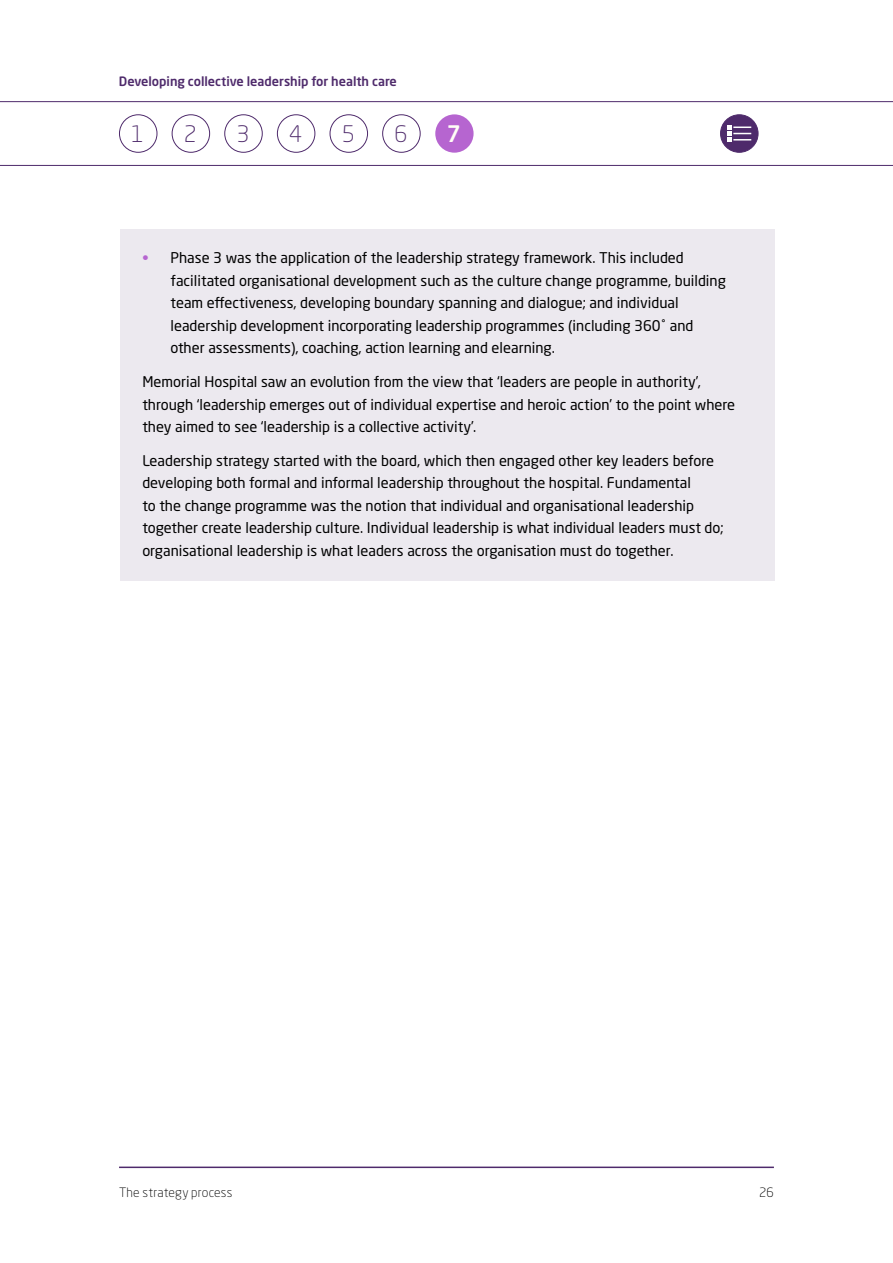
<style>
.page{position:relative;width:893px;height:1263px;background:#fff}
.page>*{position:absolute;margin:0;border:0;box-sizing:border-box;transform-origin:0 0}
.t1{font:300 22.5px "Neo Sans Std";color:#4e2a6b}
.t2{font:500 22.5px "Neo Sans Std";color:#fffef6}
.Box_body{font:14.7px/22.5px "Neo Sans Std";color:#000}
.t3{font:500 12.75px "Neo Sans Std";color:#4e2a6b}
.t4{font:300 12.75px "Neo Sans Std";letter-spacing:.015em;color:#000}
.s1{font-weight:500;color:#b665d0}
</style>
<div class="page">
<hr style="left:0;top:165px;width:893px;height:1px;background:#4e2a6b">
<hr style="left:0;top:101px;width:893px;height:1px;background:#4e2a6b">
<div style="left:720px;top:115px;width:38px;height:37px;background:#4e2a6b;border-radius:50%"></div>
<div style="left:720px;top:114px;width:38px;height:39px;border:1px solid #4e2a6b;border-radius:50%"></div>
<svg style="left:727px;top:125px;width:24px;height:17px"></svg>
<div style="left:330px;top:114px;width:38px;height:39px;border:1px solid #4e2a6b;border-radius:50%"></div>
<div style="left:382px;top:114px;width:39px;height:39px;border:1px solid #4e2a6b;border-radius:50%"></div>
<div style="left:435px;top:114px;width:39px;height:39px;background:#b665d0;border-radius:50%"></div>
<div style="left:119px;top:114px;width:38px;height:39px;border:1px solid #4e2a6b;border-radius:50%"></div>
<div style="left:172px;top:114px;width:38px;height:39px;border:1px solid #4e2a6b;border-radius:50%"></div>
<div style="left:224px;top:114px;width:39px;height:39px;border:1px solid #4e2a6b;border-radius:50%"></div>
<div style="left:277px;top:114px;width:38px;height:39px;border:1px solid #4e2a6b;border-radius:50%"></div>
<hr style="left:119px;top:1166px;width:655px;height:2px;background:#4e2a6b">
<div style="left:120px;top:230px;width:655px;height:351px;background:#ece9ef"></div>
<p class="t3" style="left:119px;top:74px;width:279px">Developing collective leadership for health care</p>
<h1 class="t1" style="left:131px;top:121px;width:15px">1</h1>
<h1 class="t1" style="left:184px;top:121px;width:15px">2</h1>
<h1 class="t1" style="left:237px;top:121px;width:15px">3</h1>
<h1 class="t1" style="left:289px;top:121px;width:15px">4</h1>
<h1 class="t1" style="left:342px;top:121px;width:15px">5</h1>
<h1 class="t1" style="left:394px;top:121px;width:15px">6</h1>
<h1 class="t2" style="left:447px;top:120px;width:16px">7</h1>
<p class="Box_body" style="left:170px;top:246px;width:557px;text-indent:-28px"><span class="s1">•</span> Phase 3 was the application of the leadership strategy framework. This included facilitated organisational development such as the culture change programme, building team effectiveness, developing boundary spanning and dialogue; and individual leadership development incorporating leadership programmes (including 360˚ and other assessments), coaching, action learning and elearning.</p>
<p class="Box_body" style="left:142px;top:370px;width:594px">Memorial Hospital saw an evolution from the view that ‘leaders are people in authority’, through ‘leadership emerges out of individual expertise and heroic action’ to the point where they aimed to see ‘leadership is a collective activity’.</p>
<p class="Box_body" style="left:142px;top:449px;width:583px">Leadership strategy started with the board, which then engaged other key leaders before developing both formal and informal leadership throughout the hospital. Fundamental<br>to the change programme was the notion that individual and organisational leadership together create leadership culture. Individual leadership is what individual leaders must do; organisational leadership is what leaders across the organisation must do together.</p>
<p class="t4" style="left:119px;top:1185px;width:115px">The strategy process</p>
<p class="t4" style="left:759px;top:1185px;width:16px">26</p>
</div>
